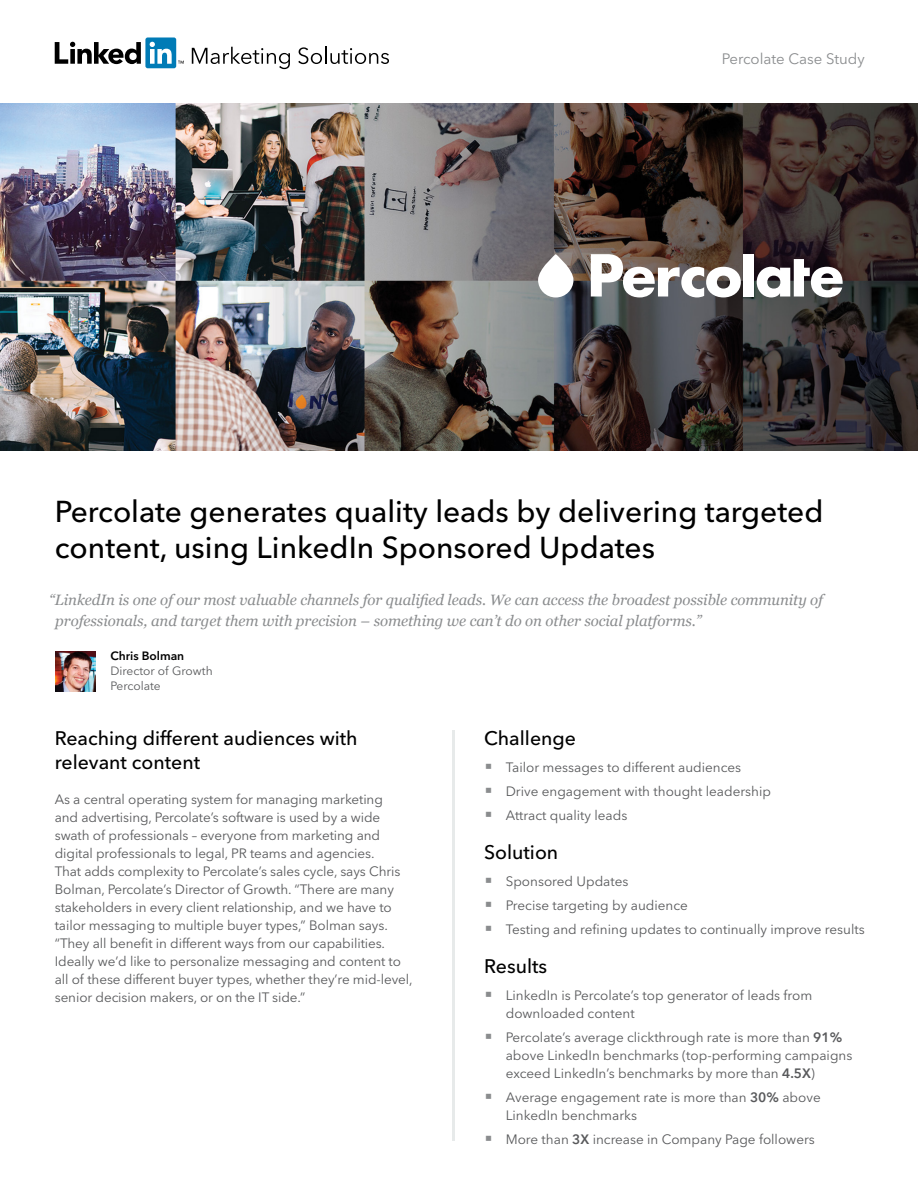
<style>
.page{position:relative;width:918px;height:1188px;background:#fff}
.page>*{position:absolute;margin:0;border:0;box-sizing:border-box;transform-origin:0 0}
.t1{font:500 30px/36px "Avenir Next LT Pro";color:#000}
.t2{font:500 19.5px/24px "Avenir Next LT Pro";color:#000}
.t3{font:italic 15px/21px "Georgia";letter-spacing:-.005em;color:#8a8c8e}
.t4{font:15px "Avenir Next LT Pro";color:#8a8c8e}
.t5{font:13.5px/18px "Avenir Next LT Pro";letter-spacing:-.005em;color:#58595b}
.t6{font:12px/15px "Avenir Next LT Pro";color:#58595b}
.t7{font:600 12px "Avenir Next LT Pro";color:#000}
.s1{font-weight:600}
</style>
<div class="page">
<img style="left:0;top:104px;width:918px;height:347px">
<svg style="left:192px;top:47px;width:98px;height:22px"></svg>
<svg style="left:298px;top:47px;width:91px;height:17px"></svg>
<svg style="left:55px;top:37px;width:129px;height:31px"></svg>
<hr style="left:453px;top:730px;width:2px;height:410px;background:#e7eaea">
<img style="left:55px;top:651px;width:40px;height:41px">
<svg style="left:591px;top:254px;width:150px;height:43px"></svg>
<div style="left:744px;top:254px;width:10px;height:43px;background:#fff"></div>
<svg style="left:757px;top:259px;width:86px;height:38px"></svg>
<svg style="left:538px;top:254px;width:35px;height:43px"></svg>
<p class="t4" style="left:722px;top:50px;width:144px">Percolate Case Study</p>
<h1 class="t1" style="left:55px;top:493px;width:770px">Percolate generates quality leads by delivering targeted content, using LinkedIn Sponsored Updates</h1>
<p class="t3" style="left:55px;top:589px;width:769px;text-indent:-6px">“LinkedIn is one of our most valuable channels for qualified leads. We can access the broadest possible community of professionals, and target them with precision – something we can’t do on other social platforms.”</p>
<p class="t7" style="left:110px;top:649px;width:75px">Chris Bolman</p>
<p class="t6" style="left:110px;top:664px;width:104px">Director of Growth<br>Percolate</p>
<h2 class="t2" style="left:55px;top:727px;width:304px">Reaching different audiences with relevant content</h2>
<p class="t5" style="left:55px;top:790px;width:359px">As a central operating system for managing marketing<br>and advertising, Percolate’s software is used by a wide swath of professionals – everyone from marketing and digital professionals to legal, PR teams and agencies.<br>That adds complexity to Percolate’s sales cycle, says Chris Bolman, Percolate’s Director of Growth. “There are many stakeholders in every client relationship, and we have to tailor messaging to multiple buyer types,” Bolman says. “They all benefit in different ways from our capabilities.<br>Ideally we’d like to personalize messaging and content to all of these different buyer types, whether they’re mid-level, senior decision makers, or on the IT side.”</p>
<h2 class="t2" style="left:484px;top:726px;width:93px">Challenge</h2>
<p class="t5" style="left:506px;top:755px;width:267px;line-height:24px">Tailor messages to different audiences<br>Drive engagement with thought leadership<br>Attract quality leads</p>
<h2 class="t2" style="left:484px;top:840px;width:76px">Solution</h2>
<p class="t5" style="left:506px;top:869px;width:360px;line-height:24px">Sponsored Updates<br>Precise targeting by audience<br>Testing and refining updates to continually improve results</p>
<h2 class="t2" style="left:484px;top:954px;width:65px">Results</h2>
<p class="t5" style="left:506px;top:986px;width:308px">LinkedIn is Percolate’s top generator of leads from downloaded content</p>
<p class="t5" style="left:506px;top:1028px;width:348px">Percolate’s average clickthrough rate is more than <span class="s1">91% </span>above LinkedIn benchmarks (top-performing campaigns exceed LinkedIn’s benchmarks by more than <span class="s1">4.5X</span>)</p>
<p class="t5" style="left:506px;top:1088px;width:317px">Average engagement rate is more than <span class="s1">30%</span> above<br>LinkedIn benchmarks</p>
<p class="t5" style="left:506px;top:1130px;width:311px">More than <span class="s1">3X</span> increase in Company Page followers</p>
</div>
